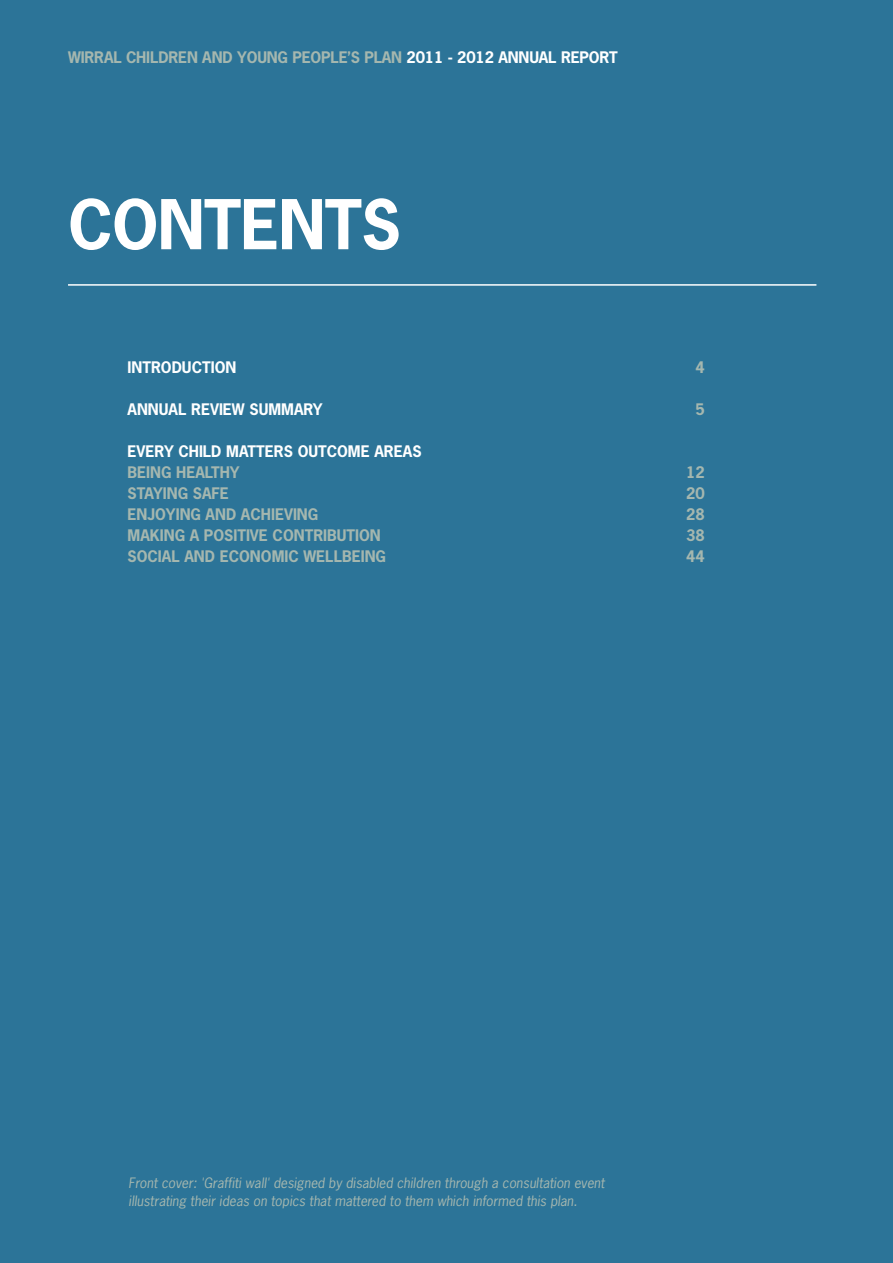
<style>
.page{position:relative;width:893px;height:1263px;background:#2c7498}
.page>*{position:absolute;margin:0;border:0;box-sizing:border-box;transform-origin:0 0}
.t1{font:700 64.5px "News Gothic Std";letter-spacing:-.01em;color:#fff}
.t2{font:700 15px/21px "News Gothic Std";color:#a5b7af}
.t3{font:700 15px "News Gothic Std";color:#fff}
.t4{font:italic 13.5px/18px "News Gothic Std";color:#a5b7af}
.s1{color:#fff}
</style>
<div class="page">
<hr style="left:68px;top:284px;width:748px;height:2px;background:#fff">
<p class="t2" style="left:68px;top:47px;width:551px">WIRRAL CHILDREN AND YOUNG PEOPLE’S PLAN <span class="s1">2011 - 2012 ANNUAL REPORT</span></p>
<h1 class="t1" style="left:68px;top:189px;width:334px">CONTENTS</h1>
<p class="t3" style="left:128px;top:359px;width:110px">INTRODUCTION</p>
<p class="t3" style="left:128px;top:401px;width:197px">ANNUAL REVIEW SUMMARY</p>
<p class="t3" style="left:128px;top:443px;width:296px">EVERY CHILD MATTERS OUTCOME AREAS</p>
<p class="t2" style="left:128px;top:462px;width:260px">BEING HEALTHY<br>STAYING SAFE<br>ENJOYING AND ACHIEVING<br>MAKING A POSITIVE CONTRIBUTION<br>SOCIAL AND ECONOMIC WELLBEING</p>
<p class="t2" style="left:696px;top:357px;width:11px">4</p>
<p class="t2" style="left:696px;top:399px;width:11px">5</p>
<p class="t2" style="left:686px;top:462px;width:20px;text-align:justify">12<br>20<br>28<br>38<br>44</p>
<p class="t4" style="left:129px;top:1175px;width:477px">Front cover: 'Graffiti wall' designed by disabled children through a consultation event illustrating their ideas on topics that mattered to them which informed this plan.</p>
</div>
